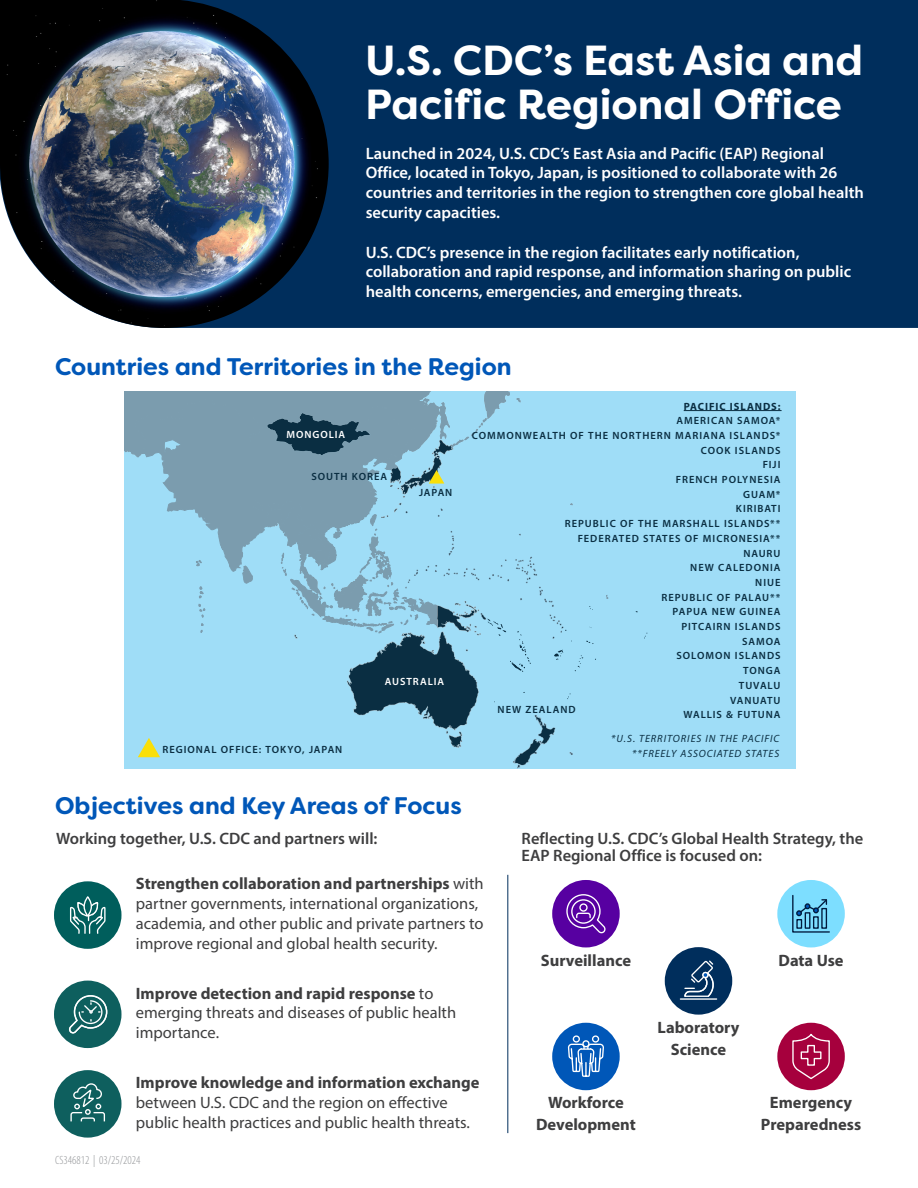
<style>
.page{position:relative;width:918px;height:1188px;background:#fff}
.page>*{position:absolute;margin:0;border:0;box-sizing:border-box;transform-origin:0 0}
.t1{font:700 42px/43.5px "Filson Pro";color:#fff}
.t2{font:700 24px "Filson Soft";color:#0057b8}
.t3{font:600 16.5px/19.8px "Myriad Pro";color:#fff}
.t4{font:16.5px/19.8px "Myriad Pro";color:#3e3e3f}
.t5{font:700 16.5px/21.8px "Myriad Pro";color:#3e3e3f;text-align:center}
.t6{font:600 16.5px/16.5px "Myriad Pro";color:#3e3e3f}
.t7{font:300 condensed 12px "Myriad Pro";color:#939598}
.t8{font:600 10.5px/14.7px "Myriad Pro";letter-spacing:.09em;color:#0a2e42;text-align:right}
.t9{font:italic 10.5px/14.7px "Myriad Pro";letter-spacing:.085em;color:#0a2e42;text-align:right}
.t10{font:600 10.5px "Myriad Pro";letter-spacing:.09em;color:#fff}
.t11{font:700 10.5px "Myriad Pro";letter-spacing:.09em;color:#0a2e42}
.s1{font-weight:700}
</style>
<div class="page">
<div style="left:329px;top:0;width:589px;height:328px;background:#002e5c"></div>
<hr style="left:507px;top:875px;width:1px;height:258px;background:#002e5c">
<div style="left:124px;top:392px;width:672px;height:378px;background:#9fddf7"></div>
<hr style="left:684px;top:410px;width:98px;height:1px;background:#0a2e42">
<svg style="left:124px;top:392px;width:476px;height:378px"></svg>
<img style="left:0;top:0;width:329px;height:328px">
<div style="left:54px;top:981px;width:68px;height:67px;background:#0e5f5e;border-radius:50%"></div>
<svg style="left:68px;top:995px;width:40px;height:39px"></svg>
<div style="left:54px;top:1070px;width:68px;height:68px;background:#0e5f5e;border-radius:50%"></div>
<svg style="left:70px;top:1083px;width:36px;height:39px"></svg>
<div style="left:552px;top:880px;width:68px;height:67px;background:#5700a1;border-radius:50%"></div>
<svg style="left:566px;top:894px;width:40px;height:40px"></svg>
<div style="left:777px;top:880px;width:68px;height:67px;background:#7ddeff;border-radius:50%"></div>
<svg style="left:792px;top:895px;width:38px;height:38px"></svg>
<div style="left:665px;top:947px;width:67px;height:68px;background:#002e5c;border-radius:50%"></div>
<svg style="left:679px;top:960px;width:39px;height:40px"></svg>
<div style="left:702px;top:972px;width:7px;height:6px;border:1px solid #fff;border-radius:50%"></div>
<div style="left:552px;top:1023px;width:68px;height:67px;background:#0057b8;border-radius:50%"></div>
<svg style="left:567px;top:1022px;width:38px;height:55px"></svg>
<div style="left:777px;top:1023px;width:68px;height:67px;background:#a6003d;border-radius:50%"></div>
<svg style="left:792px;top:1033px;width:38px;height:47px"></svg>
<div style="left:54px;top:881px;width:68px;height:68px;background:#005e5c;border-radius:50%"></div>
<div style="left:84px;top:896px;width:8px;height:21px;border:1px solid #fff;border-radius:50%"></div>
<svg style="left:70px;top:901px;width:36px;height:33px"></svg>
<h1 class="t1" style="left:365px;top:39px;width:500px">U.S. CDC’s East Asia and<br>Pacific Regional Office</h1>
<p class="t3" style="left:366px;top:143px;width:500px">Launched in 2024, U.S. CDC’s East Asia and Pacific (EAP) Regional Office, located in Tokyo, Japan, is positioned to collaborate with 26 countries and territories in the region to strengthen core global health security capacities.</p>
<p class="t3" style="left:366px;top:242px;width:487px">U.S. CDC’s presence in the region facilitates early notification, collaboration and rapid response, and information sharing on public health concerns, emergencies, and emerging threats.</p>
<h2 class="t2" style="left:55px;top:351px;width:458px">Countries and Territories in the Region</h2>
<p class="t10" style="left:286px;top:428px;width:60px">MONGOLIA</p>
<p class="t8" style="left:311px;top:469px;width:77px">SOUTH KOREA</p>
<p class="t8" style="left:419px;top:485px;width:35px">JAPAN</p>
<p class="t8" style="left:162px;top:742px;width:181px">REGIONAL OFFICE: TOKYO, JAPAN</p>
<p class="t10" style="left:385px;top:675px;width:61px">AUSTRALIA</p>
<p class="t11" style="left:684px;top:399px;width:98px">PACIFIC ISLANDS:</p>
<p class="t8" style="left:472px;top:413px;width:310px">AMERICAN SAMOA*<br>COMMONWEALTH OF THE NORTHERN MARIANA ISLANDS*<br>COOK ISLANDS<br>FIJI<br>FRENCH POLYNESIA<br>GUAM*<br>KIRIBATI<br>REPUBLIC OF THE MARSHALL ISLANDS**<br>FEDERATED STATES OF MICRONESIA**<br>NAURU<br>NEW CALEDONIA<br>NIUE<br>REPUBLIC OF PALAU**<br>PAPUA NEW GUINEA<br>PITCAIRN ISLANDS<br>SAMOA<br>SOLOMON ISLANDS<br>TONGA<br>TUVALU<br>VANUATU<br>WALLIS &amp; FUTUNA</p>
<p class="t8" style="left:498px;top:702px;width:80px">NEW ZEALAND</p>
<p class="t9" style="left:611px;top:731px;width:170px">*U.S. TERRITORIES IN THE PACIFIC **FREELY ASSOCIATED STATES</p>
<h2 class="t2" style="left:55px;top:790px;width:408px">Objectives and Key Areas of Focus</h2>
<p class="t6" style="left:56px;top:830px;width:323px">Working together, U.S. CDC and partners will:</p>
<p class="t6" style="left:522px;top:830px;width:343px">Reflecting U.S. CDC’s Global Health Strategy, the<br>EAP Regional Office is focused on:</p>
<p class="t4" style="left:136px;top:874px;width:349px"><span class="s1">Strengthen collaboration and partnerships</span> with partner governments, international organizations, academia, and other public and private partners to improve regional and global health security.</p>
<p class="t4" style="left:136px;top:983px;width:322px"><span class="s1">Improve detection and rapid response</span> to emerging threats and diseases of public health importance.</p>
<p class="t5" style="left:136px;top:1071px;width:345px">Improve knowledge and information exchange</p>
<p class="t4" style="left:136px;top:1092px;width:336px">between U.S. CDC and the region on effective public health practices and public health threats.</p>
<p class="t7" style="left:55px;top:1153px;width:87px">CS346812 | 03/25/2024</p>
<p class="t5" style="left:541px;top:949px;width:92px">Surveillance</p>
<p class="t5" style="left:779px;top:949px;width:67px">Data Use</p>
<p class="t5" style="left:658px;top:1016px;width:84px">Laboratory<br>Science</p>
<p class="t5" style="left:536px;top:1091px;width:101px">Workforce<br>Development</p>
<p class="t5" style="left:761px;top:1091px;width:102px">Emergency<br>Preparedness</p>
</div>
